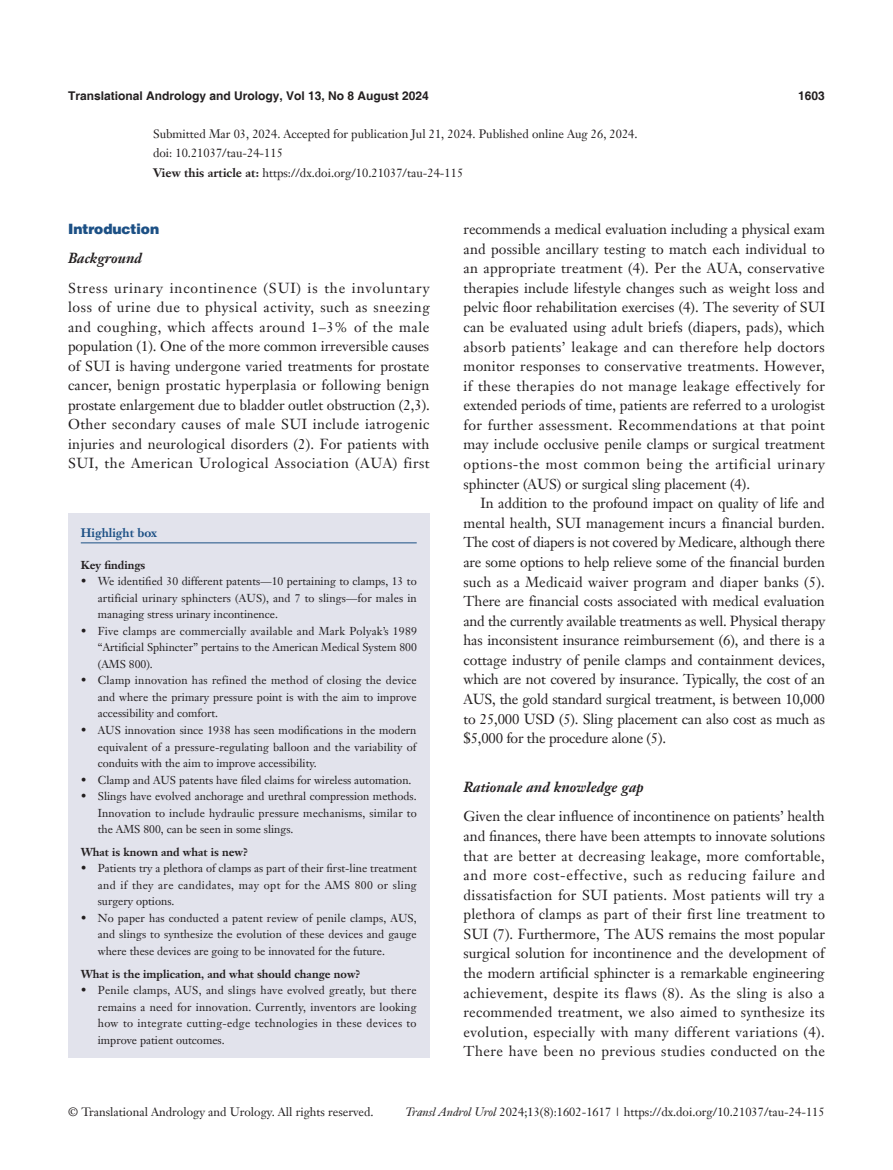
<style>
.page{position:relative;width:893px;height:1170px;background:#fff}
.page>*{position:absolute;margin:0;border:0;box-sizing:border-box;transform-origin:0 0}
.t1{font:14.25px/19.5px "Janson Text LT";letter-spacing:.03em;color:#231f20;text-align:justify}
._2ji-6_5{font:italic 700 14.25px "Janson Text LT";color:#231f20}
._1ji-zhengti{font:900 14.25px "Helvetica";color:#1c5085}
._2ji-zhengti{font:italic 700 14.25px "Janson Text LT";color:#231f20}
.A-time{font:12px "Janson Text LT";color:#231f20}
.t2{font:700 12px "Helvetica";color:#231f20}
.A-View_this_article{font:12px "Janson Text LT";color:#231f20}
.A-doi{font:12px "Janson Text LT";color:#231f20}
.Cite{font:700 12px "Janson Text LT";color:#1c5085}
.box-zhengwen{font:11.25px/16.5px "Janson Text LT";color:#231f20;text-align:justify}
.box-biaoti-1_5mm{font:700 11.25px "Janson Text LT";color:#231f20}
.box-biaoti{font:700 11.25px "Janson Text LT";color:#231f20}
.s1{font-weight:700}
.s2{font-style:italic}
</style>
<div class="page">
<div style="left:68px;top:513px;width:361px;height:545px;background:#e2e3ec"></div>
<hr style="left:81px;top:542px;width:336px;height:1px;background:#1c5085">
<p class="t2" style="left:68px;top:88px;width:362px">Translational Andrology and Urology, Vol 13, No 8 August 2024</p>
<p class="t2" style="left:798px;top:88px;width:28px">1603</p>
<p class="A-time" style="left:153px;top:126px;width:486px">Submitted Mar 03, 2024. Accepted for publication Jul 21, 2024. Published online Aug 26, 2024.</p>
<p class="A-doi" style="left:153px;top:146px;width:131px">doi: 10.21037/tau-24-115</p>
<p class="A-View_this_article" style="left:153px;top:165px;width:312px"><span class="s1">View this article at:</span> https://dx.doi.org/10.21037/tau-24-115</p>
<p class="_1ji-zhengti" style="left:68px;top:220px;width:93px">Introduction</p>
<p class="_2ji-zhengti" style="left:68px;top:249px;width:75px">Background</p>
<p class="t1" style="left:68px;top:278px;width:363px">Stress urinary incontinence (SUI) is the involuntary loss of urine due to physical activity, such as sneezing and coughing, which affects around 1–3% of the male population (1). One of the more common irreversible causes of SUI is having undergone varied treatments for prostate cancer, benign prostatic hyperplasia or following benign prostate enlargement due to bladder outlet obstruction (2,3).<br>Other secondary causes of male SUI include iatrogenic injuries and neurological disorders (2). For patients with SUI, the American Urological Association (AUA) first</p>
<p class="Cite" style="left:81px;top:524px;width:78px">Highlight box</p>
<p class="box-biaoti" style="left:81px;top:557px;width:66px">Key findings</p>
<p class="box-zhengwen" style="left:98px;top:573px;width:321px;text-indent:-17px">• We identified 30 different patents—10 pertaining to clamps, 13 to artificial urinary sphincters (AUS), and 7 to slings—for males in managing stress urinary incontinence.</p>
<p class="box-zhengwen" style="left:98px;top:622px;width:321px;text-indent:-17px">• Five clamps are commercially available and Mark Polyak’s 1989 “Artificial Sphincter” pertains to the American Medical System 800 (AMS 800).</p>
<p class="box-zhengwen" style="left:98px;top:672px;width:320px;text-indent:-17px">• Clamp innovation has refined the method of closing the device and where the primary pressure point is with the aim to improve accessibility and comfort.</p>
<p class="box-zhengwen" style="left:98px;top:721px;width:320px;text-indent:-17px">• AUS innovation since 1938 has seen modifications in the modern equivalent of a pressure-regulating balloon and the variability of conduits with the aim to improve accessibility.</p>
<p class="box-zhengwen" style="left:81px;top:771px;width:332px">• Clamp and AUS patents have filed claims for wireless automation.</p>
<p class="box-zhengwen" style="left:98px;top:787px;width:320px;text-indent:-17px">• Slings have evolved anchorage and urethral compression methods.<br>Innovation to include hydraulic pressure mechanisms, similar to the AMS 800, can be seen in some slings.</p>
<p class="box-biaoti-1_5mm" style="left:81px;top:844px;width:169px">What is known and what is new?</p>
<p class="box-zhengwen" style="left:98px;top:860px;width:321px;text-indent:-17px">• Patients try a plethora of clamps as part of their first-line treatment and if they are candidates, may opt for the AMS 800 or sling surgery options.</p>
<p class="box-zhengwen" style="left:98px;top:909px;width:320px;text-indent:-17px">• No paper has conducted a patent review of penile clamps, AUS, and slings to synthesize the evolution of these devices and gauge where these devices are going to be innovated for the future.</p>
<p class="box-biaoti-1_5mm" style="left:81px;top:966px;width:281px">What is the implication, and what should change now?</p>
<p class="box-zhengwen" style="left:98px;top:982px;width:320px;text-indent:-17px">• Penile clamps, AUS, and slings have evolved greatly, but there remains a need for innovation. Currently, inventors are looking how to integrate cutting-edge technologies in these devices to improve patient outcomes.</p>
<p class="t1" style="left:463px;top:219px;width:363px">recommends a medical evaluation including a physical exam and possible ancillary testing to match each individual to an appropriate treatment (4). Per the AUA, conservative therapies include lifestyle changes such as weight loss and pelvic floor rehabilitation exercises (4). The severity of SUI can be evaluated using adult briefs (diapers, pads), which absorb patients’ leakage and can therefore help doctors monitor responses to conservative treatments. However, if these therapies do not manage leakage effectively for extended periods of time, patients are referred to a urologist for further assessment. Recommendations at that point may include occlusive penile clamps or surgical treatment options-the most common being the artificial urinary sphincter (AUS) or surgical sling placement (4).</p>
<p class="t1" style="left:463px;top:493px;width:363px;text-indent:17px">In addition to the profound impact on quality of life and mental health, SUI management incurs a financial burden.<br>The cost of diapers is not covered by Medicare, although there are some options to help relieve some of the financial burden such as a Medicaid waiver program and diaper banks (5).<br>There are financial costs associated with medical evaluation and the currently available treatments as well. Physical therapy has inconsistent insurance reimbursement (6), and there is a cottage industry of penile clamps and containment devices, which are not covered by insurance. Typically, the cost of an AUS, the gold standard surgical treatment, is between 10,000 to 25,000 USD (5). Sling placement can also cost as much as $5,000 for the procedure alone (5).</p>
<p class="_2ji-6_5" style="left:463px;top:777px;width:182px">Rationale and knowledge gap</p>
<p class="t1" style="left:463px;top:806px;width:363px">Given the clear influence of incontinence on patients’ health and finances, there have been attempts to innovate solutions that are better at decreasing leakage, more comfortable, and more cost-effective, such as reducing failure and dissatisfaction for SUI patients. Most patients will try a plethora of clamps as part of their first line treatment to SUI (7). Furthermore, The AUS remains the most popular surgical solution for incontinence and the development of the modern artificial sphincter is a remarkable engineering achievement, despite its flaws (8). As the sling is also a recommended treatment, we also aimed to synthesize its evolution, especially with many different variations (4).<br>There have been no previous studies conducted on the</p>
<p class="A-time" style="left:68px;top:1104px;width:307px">© Translational Andrology and Urology. All rights reserved.</p>
<p class="A-time" style="left:405px;top:1104px;width:421px"><span class="s2">Transl Androl Urol</span> 2024;13(8):1602-1617 | https://dx.doi.org/10.21037/tau-24-115</p>
</div>
